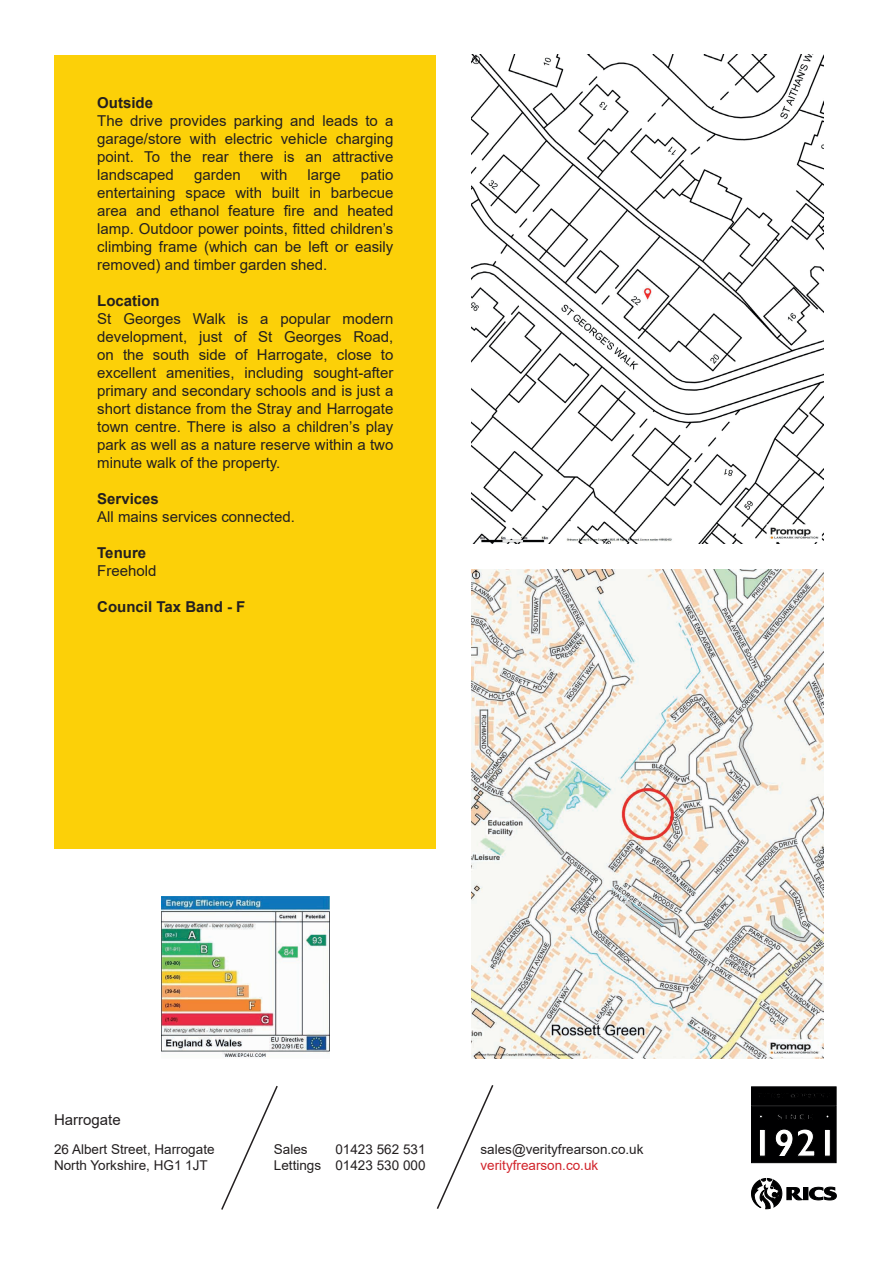
<style>
.page{position:relative;width:893px;height:1263px;background:#fff}
.page>*{position:absolute;margin:0;border:0;box-sizing:border-box;transform-origin:0 0}
.t1{font:15px/18px "Arial";color:#231f20;text-align:justify}
.t2{font:700 15px "Arial";color:#231f20}
.t3{font:13.5px/16.2px "Arial";color:#231f20}
.t4{font:13.5px "Arial";color:#d1232a}
</style>
<div class="page">
<div style="left:55px;top:55px;width:381px;height:793px;background:#fcd008"></div>
<img style="left:472px;top:54px;width:352px;height:489px">
<img style="left:472px;top:570px;width:352px;height:489px">
<img style="left:162px;top:896px;width:167px;height:162px">
<svg style="left:221px;top:1085px;width:57px;height:125px"></svg>
<svg style="left:436px;top:1085px;width:58px;height:124px"></svg>
<svg style="left:751px;top:1086px;width:86px;height:77px;background:#1d1d1e"></svg>
<svg style="left:809px;top:1186px;width:28px;height:15px"></svg>
<div style="left:803px;top:1187px;width:5px;height:13px;background:#000001"></div>
<svg style="left:751px;top:1178px;width:52px;height:31px"></svg>
<p class="t2" style="left:97px;top:92px;width:57px">Outside</p>
<p class="t1" style="left:97px;top:112px;width:298px">The drive provides parking and leads to a garage/store with electric vehicle charging point. To the rear there is an attractive landscaped</p>
<p class="t1" style="left:97px;top:166px;width:298px;text-indent:264px">patio entertaining space with built in barbecue area and ethanol feature fire and heated lamp. Outdoor power points, fitted children’s climbing frame (which can be left or easily removed) and timber garden shed.</p>
<p class="t2" style="left:97px;top:290px;width:64px">Location</p>
<p class="t1" style="left:97px;top:310px;width:298px">St Georges Walk is a popular modern development, just of St Georges Road, on the south side of Harrogate, close to excellent amenities, including sought-after primary and secondary schools and is just a short distance from the Stray and Harrogate town centre. There is also a children’s play park as well as a nature reserve within a two minute walk of the property.</p>
<p class="t2" style="left:97px;top:488px;width:63px">Services</p>
<p class="t1" style="left:97px;top:508px;width:199px">All mains services connected.</p>
<p class="t2" style="left:97px;top:542px;width:50px">Tenure</p>
<p class="t1" style="left:97px;top:562px;width:61px">Freehold</p>
<p class="t2" style="left:97px;top:596px;width:150px">Council Tax Band - F</p>
<p class="t1" style="left:194px;top:166px;width:48px">garden</p>
<p class="t1" style="left:261px;top:166px;width:28px">with</p>
<p class="t1" style="left:307px;top:166px;width:35px">large</p>
<p class="t1" style="left:54px;top:1111px;width:68px">Harrogate</p>
<p class="t3" style="left:54px;top:1141px;width:162px">26 Albert Street, Harrogate<br>North Yorkshire, HG1 1JT</p>
<p class="t3" style="left:274px;top:1141px;width:35px">Sales</p>
<p class="t3" style="left:274px;top:1141px;width:153px;text-align:right">01423 562 531<br>Lettings 01423 530 000</p>
<p class="t3" style="left:480px;top:1141px;width:164px">sales@verityfrearson.co.uk</p>
<p class="t4" style="left:480px;top:1156px;width:119px">verityfrearson.co.uk</p>
</div>
